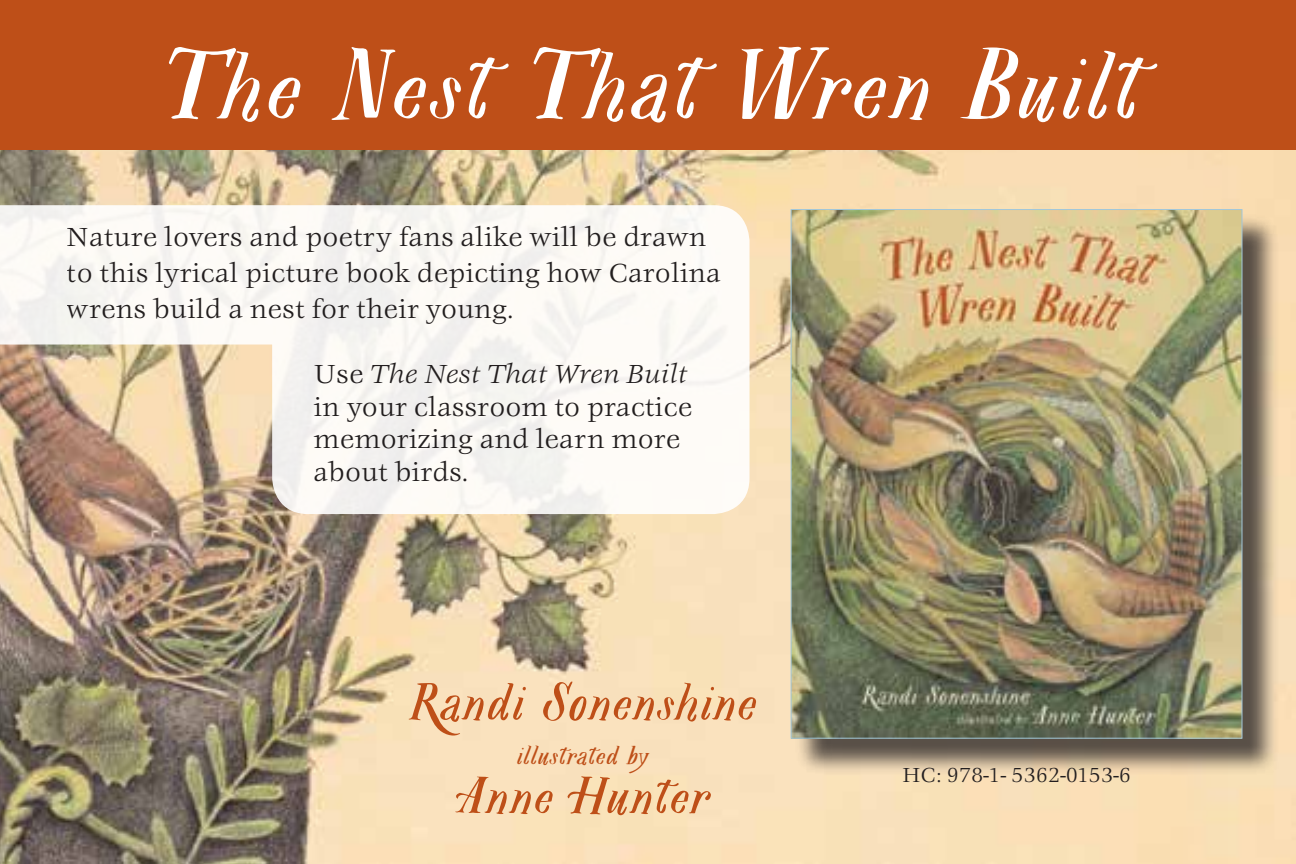
<style>
.page{position:relative;width:1296px;height:864px;background:#fff}
.page>*{position:absolute;margin:0;border:0;box-sizing:border-box;transform-origin:0 0}
.t1{font:91.2px "Helsing";letter-spacing:.01em;color:#fff}
.t2{font:50.1px "Helsing";color:#be4f18}
.t3{font:27px/32.4px "Veljovic";color:#231f20}
.t4{font:24.9px "Helsing";color:#be4f18}
.t5{font:21px "Veljovic";color:#231f20}
.s1{font-size:96.3px}
.s2{font-style:italic}
</style>
<div class="page">
<div style="left:1233px;top:149px;width:63px;height:715px;background:#fadeb5"></div>
<img style="left:0;top:149px;width:1233px;height:715px">
<svg style="left:0;top:205px;width:750px;height:309px;fill:#faf6f2"></svg>
<div style="left:795px;top:214px;width:485px;height:562px;background:#231f20;opacity:.75"></div>
<img style="left:793px;top:211px;width:447px;height:526px">
<div style="left:0;top:0;width:1296px;height:149px;background:#be4f18"></div>
<h1 class="t1" style="left:157px;top:15px;width:983px"><span class="s1">T</span>he <span class="s1">N</span>est <span class="s1">T</span>hat <span class="s1">W</span>ren <span class="s1">B</span>uilt</h1>
<p class="t3" style="left:67px;top:219px;width:656px;line-height:36px">Nature lovers and poetry fans alike will be drawn to this lyrical picture book depicting how Carolina wrens build a nest for their young.</p>
<p class="t3" style="left:313px;top:359px;width:380px">Use <span class="s2">The Nest That Wren Built </span>in your classroom to practice memorizing and learn more about birds.</p>
<h2 class="t2" style="left:408px;top:663px;width:349px">Randi Sonenshine</h2>
<p class="t4" style="left:516px;top:736px;width:134px">illustrated by</p>
<h2 class="t2" style="left:455px;top:757px;width:255px">Anne Hunter</h2>
<p class="t5" style="left:902px;top:763px;width:231px">HC: 978-1- 5362-0153-6</p>
</div>
